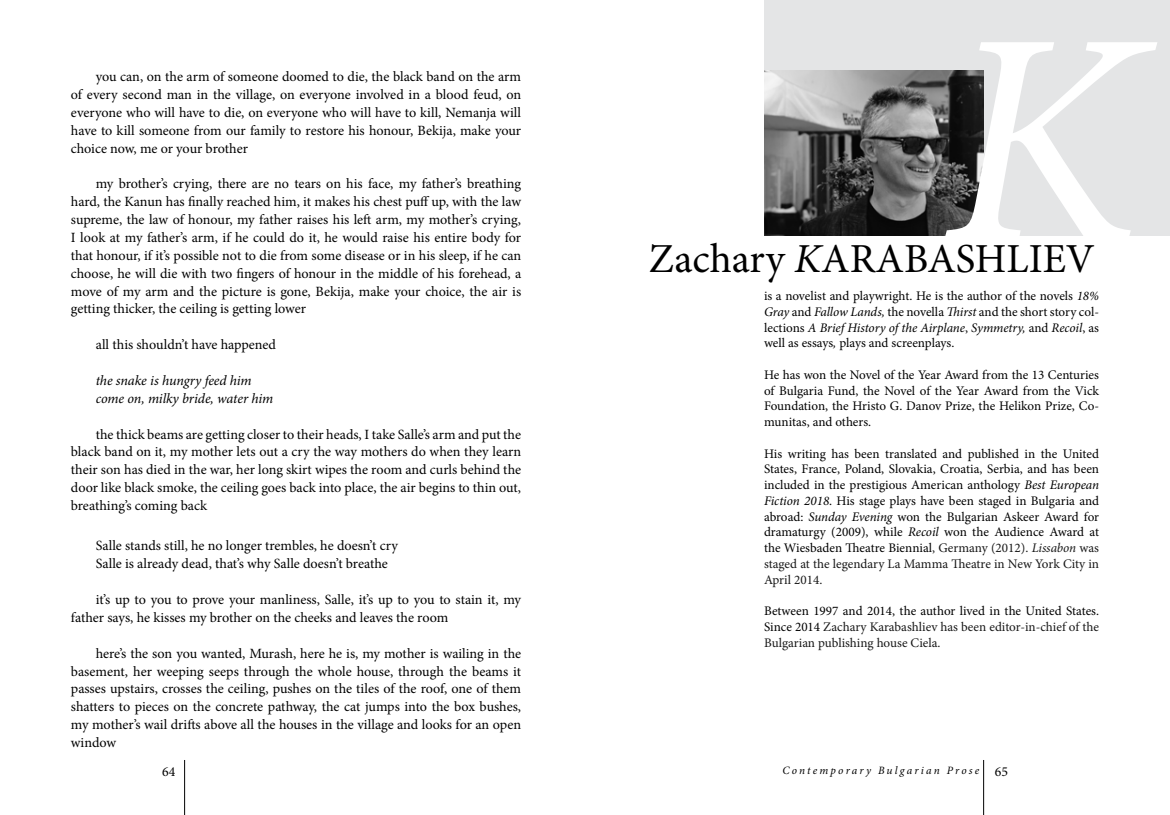
<style>
.page{position:relative;width:1170px;height:815px;background:#fff}
.page>*{position:absolute;margin:0;border:0;box-sizing:border-box;transform-origin:0 0}
.t1{font:italic 302.5px "Minion Pro";color:#fff}
.t2{font:41.25px "Minion Pro";color:#000}
.t3{font:14.12px/17.9px "Minion Pro";letter-spacing:-.005em;color:#000;text-align:justify}
.t4{font:italic 14.12px/17.9px "Minion Pro";letter-spacing:-.01em;color:#000}
.t5{font:13.75px "Minion Pro";color:#000}
.t6{font:13.12px/15.8px "Minion Pro";letter-spacing:-.005em;color:#000;text-align:justify}
.t7{font:13.12px/15.8px "Minion Pro";color:#181818;text-align:justify}
.t8{font:italic 11.25px "Minion Pro";letter-spacing:.19em;color:#000}
.s1{font-style:italic}
.s2{color:#181818}
.s3{font-style:italic;color:#181818}
.s4{color:#000}
.s5{font-style:normal;font-size:13.75px}
</style>
<div class="page">
<hr style="left:983px;top:760px;width:1px;height:55px;background:#000">
<hr style="left:184px;top:760px;width:1px;height:55px;background:#000">
<div style="left:764px;top:0;width:405px;height:236px;background:#e4e5e6"></div>
<img style="left:764px;top:71px;width:219px;height:165px">
<p class="t3" style="left:71px;top:68px;width:452px;text-indent:25px">you can, on the arm of someone doomed to die, the black band on the arm of every second man in the village, on everyone involved in a blood feud, on everyone who will have to die, on everyone who will have to kill, Nemanja will have to kill someone from our family to restore his honour, Bekija, make your choice now, me or your brother</p>
<p class="t3" style="left:71px;top:175px;width:452px;text-indent:25px">my brother’s crying, there are no tears on his face, my father’s breathing hard, the Kanun has finally reached him, it makes his chest puff up, with the law supreme, the law of honour, my father raises his left arm, my mother’s crying, I look at my father’s arm, if he could do it, he would raise his entire body for that honour, if it’s possible not to die from some disease or in his sleep, if he can choose, he will die with two fingers of honour in the middle of his forehead, a move of my arm and the picture is gone, Bekija, make your choice, the air is getting thicker, the ceiling is getting lower</p>
<p class="t3" style="left:96px;top:336px;width:182px">all this shouldn’t have happened</p>
<p class="t4" style="left:96px;top:371px;width:179px">the snake is hungry feed him come on, milky bride, water him</p>
<p class="t3" style="left:71px;top:425px;width:452px;text-indent:25px">the thick beams are getting closer to their heads, I take Salle’s arm and put the black band on it, my mother lets out a cry the way mothers do when they learn their son has died in the war, her long skirt wipes the room and curls behind the door like black smoke, the ceiling goes back into place, the air begins to thin out, breathing’s coming back</p>
<p class="t3" style="left:96px;top:537px;width:303px">Salle stands still, he no longer trembles, he doesn’t cry<br>Salle is already dead, that’s why Salle doesn’t breathe</p>
<p class="t3" style="left:71px;top:591px;width:451px;text-indent:25px">it’s up to you to prove your manliness, Salle, it’s up to you to stain it, my father says, he kisses my brother on the cheeks and leaves the room</p>
<p class="t3" style="left:71px;top:644px;width:452px;text-indent:25px">here’s the son you wanted, Murash, here he is, my mother is wailing in the basement, her weeping seeps through the whole house, through the beams it passes upstairs, crosses the ceiling, pushes on the tiles of the roof, one of them shatters to pieces on the concrete pathway, the cat jumps into the box bushes, my mother’s wail drifts above all the houses in the village and looks for an open window</p>
<h1 class="t1" style="left:940px;top:-65px;width:199px">K</h1>
<h2 class="t2" style="left:648px;top:231px;width:447px">Zachary <span class="s1">K</span>ARABASHLIEV</h2>
<p class="t6" style="left:764px;top:288px;width:336px">is a novelist and playwright. He is the author of the novels <span class="s1">18%</span></p>
<p class="t6" style="left:764px;top:304px;width:336px"><span class="s1">Gray</span> and <span class="s1">Fallow Lands,</span> the novella <span class="s1">Thirst</span> and the short story col&shy;lections <span class="s1">A Brief History of the Airplane</span>, <span class="s1">Symmetry,</span> and <span class="s1">Recoil</span>, as well as essays<span class="s1">,</span> plays and screenplays.</p>
<p class="t6" style="left:764px;top:367px;width:336px">He has won the Novel of the Year Award from the 13 Centuries of Bulgaria Fund, the Novel of the Year Award from the Vick Foundation, the Hristo G. Danov Prize, the Helikon Prize, Co&shy;munitas, and others.</p>
<p class="t6" style="left:764px;top:446px;width:336px">His writing has been translated and published in the United States, France, Poland, Slovakia, Croatia, Serbia, and has been included in the prestigious American anthology <span class="s1">Best European Fiction 2018</span>. His stage plays have been staged in Bulgaria and abroad: <span class="s1">Sunday Evening</span> won the Bulgarian Askeer Award for dramaturgy (2009), while <span class="s1">Recoil</span> won the Audience Award at the Wiesbaden Theatre Biennial<span class="s2">, Germany (2012).</span> <span class="s3">Lissabon</span> <span class="s2">was staged at the legendary La Mamma Theatre in New York City in April 2014.</span></p>
<p class="t7" style="left:764px;top:603px;width:336px"><span class="s4">Between 1997 and 2014, the author lived in the United States.<br>Since 2014</span> Zachary Karabashliev has been editor-in-chief of the Bulgarian publishing house Ciela.</p>
<p class="t5" style="left:162px;top:762px;width:15px">64</p>
<p class="t8" style="left:782px;top:763px;width:227px">Contemporary Bulgarian Prose <span class="s5">65</span></p>
</div>
